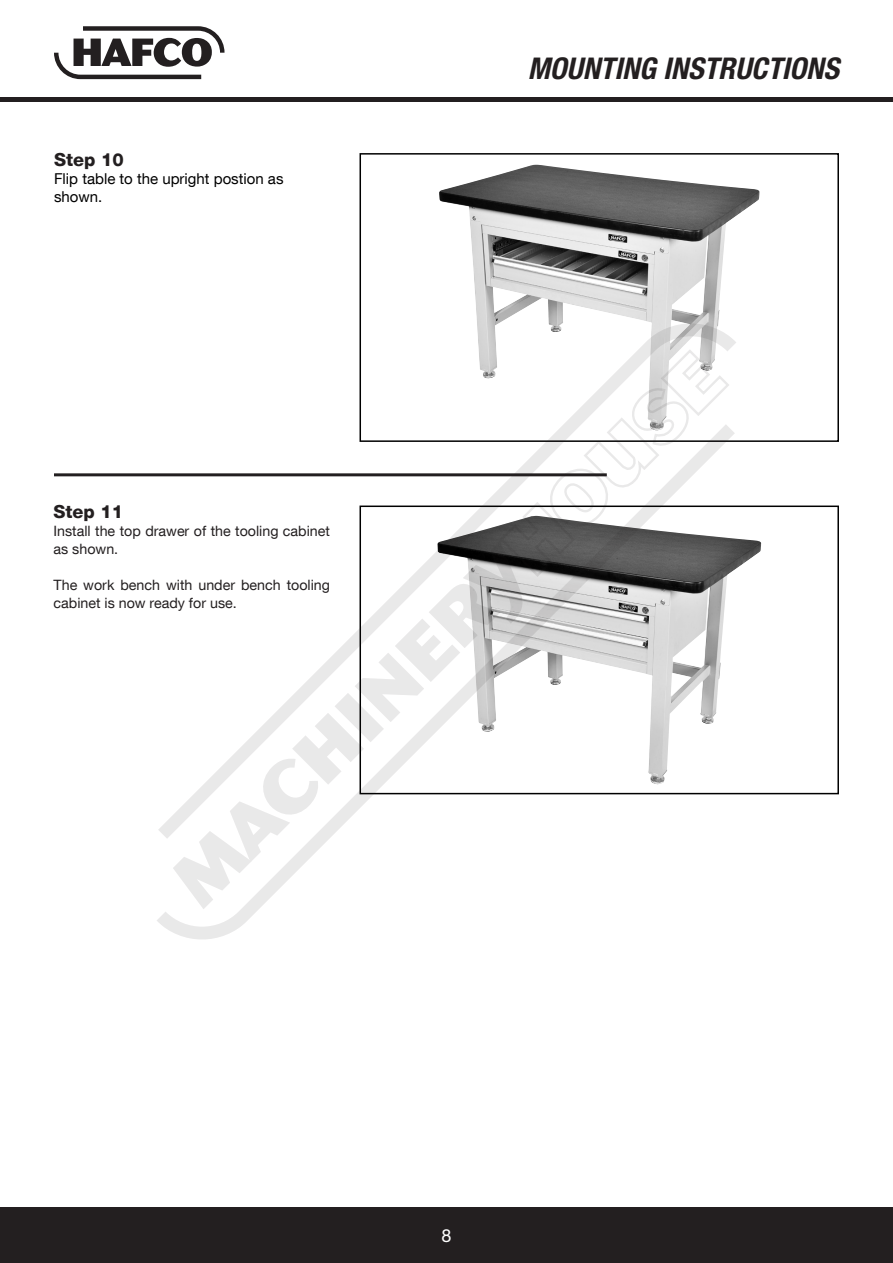
<style>
.page{position:relative;width:893px;height:1263px;background:#fff}
.page>*{position:absolute;margin:0;border:0;box-sizing:border-box;transform-origin:0 0}
.t1{font:italic 700 condensed 30px "Helvetica Neue LT Std";color:#231f20}
.t2{font:800 18px "Helvetica Neue LT Com";color:#231f20}
.t3{font:18px "Helvetica Neue LT Std";color:#fff}
.t4{font:15px/18px "Helvetica Neue LT Com";color:#000}
.t5{font:14.25px/18px "Helvetica Neue LT Com";color:#231f20}
</style>
<div class="page">
<svg style="left:54px;top:26px;width:171px;height:53px"></svg>
<div style="left:0;top:1208px;width:893px;height:55px;background:#231f20"></div>
<hr style="left:0;top:98px;width:893px;height:4px;background:#231f20">
<img style="left:736px;top:538px;width:25px;height:31px">
<hr style="left:54px;top:473px;width:553px;height:3px;background:#231f20">
<img style="left:439px;top:165px;width:320px;height:132px">
<div style="left:359px;top:153px;width:480px;height:289px;border:2px solid #000"></div>
<svg style="left:156px;top:473px;width:137px;height:466px"></svg>
<svg style="left:158px;top:297px;width:578px;height:578px"></svg>
<p class="t2" style="left:54px;top:149px;width:71px">Step 10</p>
<p class="t4" style="left:54px;top:169px;width:231px">Flip table to the upright postion as shown.</p>
<p class="t2" style="left:54px;top:501px;width:71px">Step 11</p>
<p class="t5" style="left:54px;top:522px;width:278px">Install the top drawer of the tooling cabinet as shown.</p>
<p class="t5" style="left:54px;top:576px;width:278px">The work bench with under bench tooling cabinet is now ready for use.</p>
<h1 class="t1" style="left:528px;top:50px;width:313px">MOUNTING INSTRUCTIONS</h1>
<p class="t3" style="left:441px;top:1225px;width:12px">8</p>
</div>
